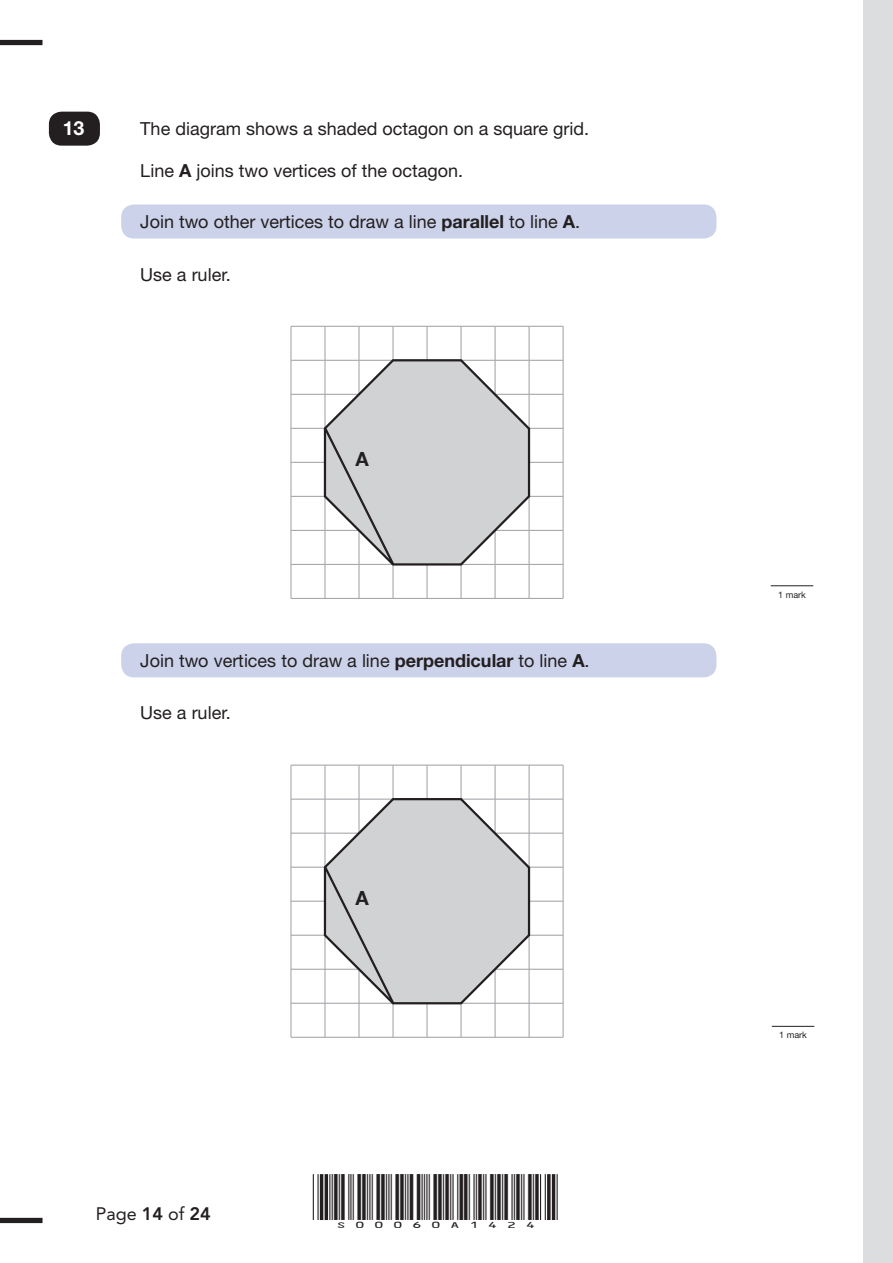
<style>
.page{position:relative;width:893px;height:1263px;background:#fff}
.page>*{position:absolute;margin:0;border:0;box-sizing:border-box;transform-origin:0 0}
.t1{font:700 19.5px "Helvetica Neue LT Std";color:#fff}
.t2{font:700 19.5px "Helvetica Neue";color:#231f20}
.t3{font:18px "Helvetica Neue LT Std";color:#231f20}
.t4{font:18px "Avenir LT Std";color:#231f20}
.t5{font:15px "ID Automation HC39 M";color:#231f20;scale:1.3 1}
.t6{font:9px "Helvetica Neue LT Std";color:#231f20}
.s1{font-weight:700}
.s2{font-weight:800}
</style>
<div class="page">
<div style="left:863px;top:0;width:30px;height:1263px;background:#dcdddf"></div>
<div style="left:49px;top:112px;width:51px;height:34px;background:#231f20;border-radius:13px"></div>
<div style="left:121px;top:204px;width:595px;height:34px;background:#cbd2ea;border-radius:13px"></div>
<hr style="left:291px;top:326px;width:272px;height:1px;background:#a8a9ad">
<hr style="left:291px;top:360px;width:272px;height:1px;background:#a8a9ad">
<hr style="left:291px;top:394px;width:272px;height:1px;background:#a8a9ad">
<hr style="left:291px;top:428px;width:272px;height:1px;background:#a8a9ad">
<hr style="left:291px;top:462px;width:272px;height:1px;background:#a8a9ad">
<hr style="left:291px;top:496px;width:272px;height:1px;background:#a8a9ad">
<hr style="left:291px;top:530px;width:272px;height:1px;background:#a8a9ad">
<hr style="left:291px;top:564px;width:272px;height:1px;background:#a8a9ad">
<hr style="left:291px;top:598px;width:272px;height:1px;background:#a8a9ad">
<hr style="left:290px;top:326px;width:2px;height:272px;background:#a8a9ad">
<hr style="left:324px;top:326px;width:2px;height:272px;background:#a8a9ad">
<hr style="left:358px;top:326px;width:2px;height:272px;background:#a8a9ad">
<hr style="left:392px;top:326px;width:2px;height:272px;background:#a8a9ad">
<hr style="left:426px;top:326px;width:2px;height:272px;background:#a8a9ad">
<hr style="left:460px;top:326px;width:2px;height:272px;background:#a8a9ad">
<hr style="left:494px;top:326px;width:2px;height:272px;background:#a8a9ad">
<hr style="left:528px;top:326px;width:2px;height:272px;background:#a8a9ad">
<hr style="left:563px;top:326px;width:1px;height:272px;background:#a8a9ad">
<svg style="left:322px;top:358px;width:210px;height:209px"></svg>
<div style="left:121px;top:643px;width:595px;height:34px;background:#cbd2ea;border-radius:13px"></div>
<hr style="left:291px;top:764px;width:272px;height:2px;background:#a8a9ad">
<hr style="left:291px;top:798px;width:272px;height:2px;background:#a8a9ad">
<hr style="left:291px;top:833px;width:272px;height:1px;background:#a8a9ad">
<hr style="left:291px;top:867px;width:272px;height:1px;background:#a8a9ad">
<hr style="left:291px;top:901px;width:272px;height:1px;background:#a8a9ad">
<hr style="left:291px;top:935px;width:272px;height:1px;background:#a8a9ad">
<hr style="left:291px;top:969px;width:272px;height:1px;background:#a8a9ad">
<hr style="left:291px;top:1003px;width:272px;height:1px;background:#a8a9ad">
<hr style="left:291px;top:1037px;width:272px;height:1px;background:#a8a9ad">
<hr style="left:290px;top:765px;width:2px;height:272px;background:#a8a9ad">
<hr style="left:324px;top:765px;width:2px;height:272px;background:#a8a9ad">
<hr style="left:358px;top:765px;width:2px;height:272px;background:#a8a9ad">
<hr style="left:392px;top:765px;width:2px;height:272px;background:#a8a9ad">
<hr style="left:426px;top:765px;width:2px;height:272px;background:#a8a9ad">
<hr style="left:460px;top:765px;width:2px;height:272px;background:#a8a9ad">
<hr style="left:494px;top:765px;width:2px;height:272px;background:#a8a9ad">
<hr style="left:528px;top:765px;width:2px;height:272px;background:#a8a9ad">
<hr style="left:563px;top:765px;width:1px;height:272px;background:#a8a9ad">
<svg style="left:322px;top:797px;width:210px;height:209px"></svg>
<hr style="left:772px;top:1026px;width:42px;height:1px;background:#231f20">
<hr style="left:771px;top:585px;width:42px;height:1px;background:#231f20">
<hr style="left:329px;top:1174px;width:1px;height:46px;background:#231f20">
<hr style="left:317px;top:1174px;width:2px;height:46px;background:#231f20">
<hr style="left:313px;top:1174px;width:1px;height:46px;background:#231f20">
<hr style="left:325px;top:1174px;width:3px;height:46px;background:#231f20">
<hr style="left:320px;top:1174px;width:3px;height:46px;background:#231f20">
<hr style="left:557px;top:1174px;width:1px;height:46px;background:#231f20">
<hr style="left:545px;top:1174px;width:1px;height:46px;background:#231f20">
<hr style="left:540px;top:1174px;width:1px;height:46px;background:#231f20">
<hr style="left:552px;top:1174px;width:3px;height:46px;background:#231f20">
<svg style="left:547px;top:1174px;width:4px;height:46px"></svg>
<div style="left:0;top:40px;width:43px;height:5px;background:#231f20"></div>
<div style="left:0;top:1218px;width:43px;height:5px;background:#231f20"></div>
<p class="t1" style="left:63px;top:116px;width:23px">13</p>
<p class="t3" style="left:140px;top:118px;width:450px">The diagram shows a shaded octagon on a square grid.</p>
<p class="t3" style="left:140px;top:160px;width:324px">Line <span class="s1">A</span> joins two vertices of the octagon.</p>
<p class="t3" style="left:140px;top:211px;width:441px">Join two other vertices to draw a line <span class="s1">parallel</span> to line <span class="s1">A</span>.</p>
<p class="t3" style="left:140px;top:263px;width:92px">Use a ruler.</p>
<p class="t2" style="left:355px;top:444px;width:15px">A</p>
<p class="t3" style="left:140px;top:650px;width:451px">Join two vertices to draw a line <span class="s1">perpendicular</span> to line <span class="s1">A</span>.</p>
<p class="t3" style="left:140px;top:702px;width:92px">Use a ruler.</p>
<p class="t4" style="left:96px;top:1204px;width:117px">Page <span class="s2">14</span> of <span class="s2">24</span></p>
<p class="t2" style="left:355px;top:883px;width:15px">A</p>
<p class="t5" style="left:332px;top:1206px;width:162px">S00060A1424</p>
<p class="t6" style="left:778px;top:589px;width:29px">1 mark</p>
<p class="t6" style="left:779px;top:1030px;width:29px">1 mark</p>
</div>
